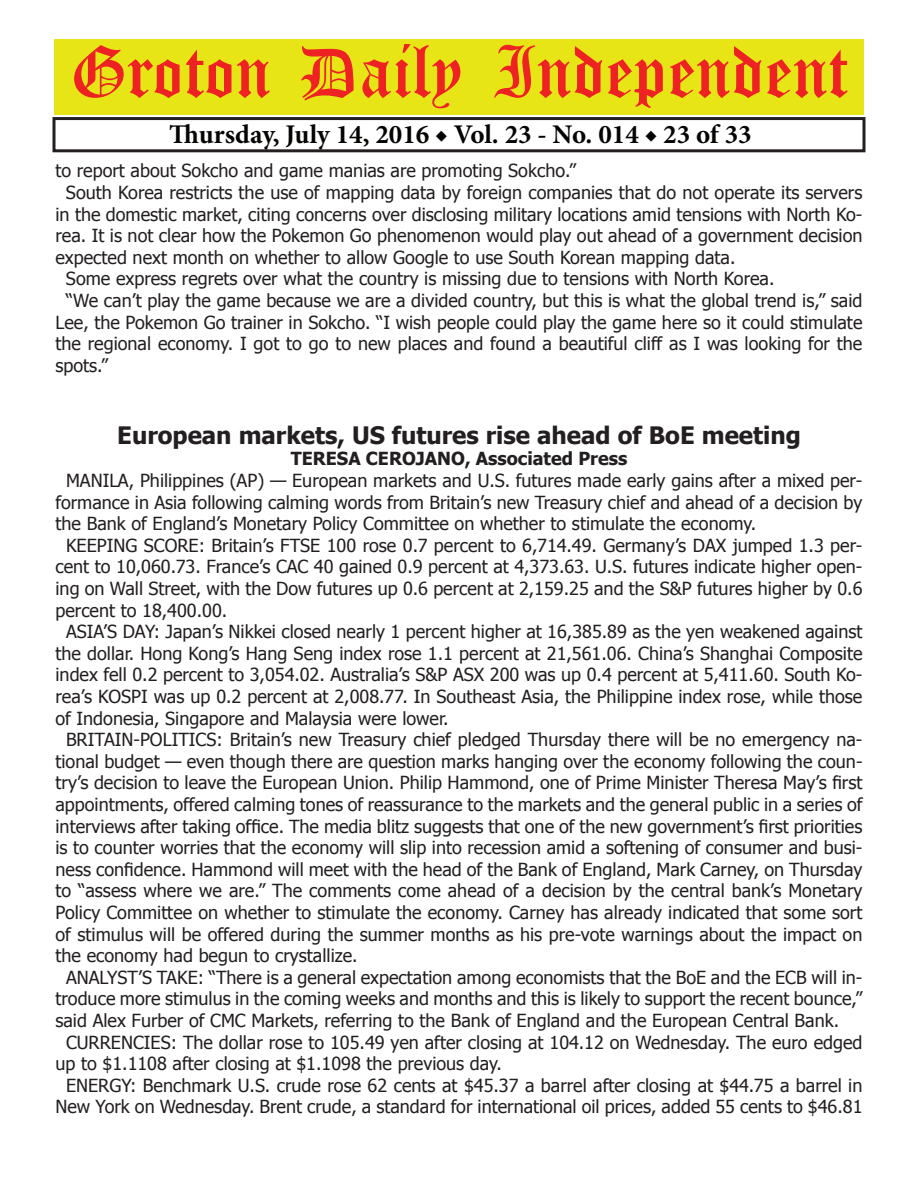
<style>
.page{position:relative;width:918px;height:1188px;background:#fff}
.page>*{position:absolute;margin:0;border:0;box-sizing:border-box;transform-origin:0 0}
.t1{font:54px "Old English Five";color:#ee2123}
.t2{font:700 27px "Minion Pro";color:#040503}
.t3{font:700 24px "Tahoma";color:#231f20}
.t4{font:18px "Tahoma";color:#231f20}
.t5{font:700 18px "Tahoma";color:#231f20}
</style>
<div class="page">
<div style="left:52px;top:117px;width:814px;height:35px;border:3px solid #231f20"></div>
<div style="left:54px;top:40px;width:810px;height:75px;background:#e7e515"></div>
<h1 class="t1" style="left:70px;top:47px;width:779px">Groton Daily Independent</h1>
<h2 class="t2" style="left:169px;top:116px;width:584px">Thursday, July 14, 2016 ◆ Vol. 23 - No. 014 ◆ 23 of 33</h2>
<p class="t4" style="left:56px;top:159px;width:522px">to report about Sokcho and game manias are promoting Sokcho.”</p>
<p class="t4" style="left:66px;top:180px;width:798px">South Korea restricts the use of mapping data by foreign companies that do not operate its servers</p>
<p class="t4" style="left:56px;top:202px;width:808px">in the domestic market, citing concerns over disclosing military locations amid tensions with North Ko-</p>
<p class="t4" style="left:56px;top:224px;width:808px">rea. It is not clear how the Pokemon Go phenomenon would play out ahead of a government decision</p>
<p class="t4" style="left:56px;top:245px;width:681px">expected next month on whether to allow Google to use South Korean mapping data.</p>
<p class="t4" style="left:66px;top:267px;width:710px">Some express regrets over what the country is missing due to tensions with North Korea.</p>
<p class="t4" style="left:66px;top:288px;width:798px">“We can’t play the game because we are a divided country, but this is what the global trend is,” said</p>
<p class="t4" style="left:56px;top:310px;width:808px">Lee, the Pokemon Go trainer in Sokcho. “I wish people could play the game here so it could stimulate</p>
<p class="t4" style="left:56px;top:332px;width:808px">the regional economy. I got to go to new places and found a beautiful cliff as I was looking for the</p>
<p class="t4" style="left:56px;top:353px;width:54px">spots.”</p>
<h3 class="t3" style="left:117px;top:418px;width:685px">European markets, US futures rise ahead of BoE meeting</h3>
<p class="t5" style="left:291px;top:446px;width:338px">TERESA CEROJANO, Associated Press</p>
<p class="t4" style="left:66px;top:468px;width:798px">MANILA, Philippines (AP) — European markets and U.S. futures made early gains after a mixed per-</p>
<p class="t4" style="left:56px;top:490px;width:808px">formance in Asia following calming words from Britain’s new Treasury chief and ahead of a decision by</p>
<p class="t4" style="left:56px;top:512px;width:702px">the Bank of England’s Monetary Policy Committee on whether to stimulate the economy.</p>
<p class="t4" style="left:66px;top:533px;width:798px">KEEPING SCORE: Britain’s FTSE 100 rose 0.7 percent to 6,714.49. Germany’s DAX jumped 1.3 per-</p>
<p class="t4" style="left:56px;top:555px;width:809px">cent to 10,060.73. France’s CAC 40 gained 0.9 percent at 4,373.63. U.S. futures indicate higher open-</p>
<p class="t4" style="left:56px;top:576px;width:808px">ing on Wall Street, with the Dow futures up 0.6 percent at 2,159.25 and the S&amp;P futures higher by 0.6</p>
<p class="t4" style="left:56px;top:598px;width:173px">percent to 18,400.00.</p>
<p class="t4" style="left:66px;top:620px;width:798px">ASIA’S DAY: Japan’s Nikkei closed nearly 1 percent higher at 16,385.89 as the yen weakened against</p>
<p class="t4" style="left:56px;top:641px;width:809px">the dollar. Hong Kong’s Hang Seng index rose 1.1 percent at 21,561.06. China’s Shanghai Composite</p>
<p class="t4" style="left:56px;top:663px;width:808px">index fell 0.2 percent to 3,054.02. Australia’s S&amp;P ASX 200 was up 0.4 percent at 5,411.60. South Ko-</p>
<p class="t4" style="left:56px;top:684px;width:808px">rea’s KOSPI was up 0.2 percent at 2,008.77. In Southeast Asia, the Philippine index rose, while those</p>
<p class="t4" style="left:56px;top:706px;width:395px">of Indonesia, Singapore and Malaysia were lower.</p>
<p class="t4" style="left:66px;top:728px;width:798px">BRITAIN-POLITICS: Britain’s new Treasury chief pledged Thursday there will be no emergency na-</p>
<p class="t4" style="left:56px;top:749px;width:809px">tional budget — even though there are question marks hanging over the economy following the coun-</p>
<p class="t4" style="left:56px;top:771px;width:808px">try’s decision to leave the European Union. Philip Hammond, one of Prime Minister Theresa May’s first</p>
<p class="t4" style="left:56px;top:792px;width:809px">appointments, offered calming tones of reassurance to the markets and the general public in a series of</p>
<p class="t4" style="left:56px;top:814px;width:808px">interviews after taking office. The media blitz suggests that one of the new government’s first priorities</p>
<p class="t4" style="left:56px;top:836px;width:808px">is to counter worries that the economy will slip into recession amid a softening of consumer and busi-</p>
<p class="t4" style="left:56px;top:857px;width:809px">ness confidence. Hammond will meet with the head of the Bank of England, Mark Carney, on Thursday</p>
<p class="t4" style="left:56px;top:879px;width:808px">to “assess where we are.” The comments come ahead of a decision by the central bank’s Monetary</p>
<p class="t4" style="left:56px;top:900px;width:808px">Policy Committee on whether to stimulate the economy. Carney has already indicated that some sort</p>
<p class="t4" style="left:56px;top:922px;width:808px">of stimulus will be offered during the summer months as his pre-vote warnings about the impact on</p>
<p class="t4" style="left:56px;top:944px;width:304px">the economy had begun to crystallize.</p>
<p class="t4" style="left:66px;top:965px;width:798px">ANALYST’S TAKE: “There is a general expectation among economists that the BoE and the ECB will in-</p>
<p class="t4" style="left:56px;top:987px;width:808px">troduce more stimulus in the coming weeks and months and this is likely to support the recent bounce,”</p>
<p class="t4" style="left:56px;top:1008px;width:785px">said Alex Furber of CMC Markets, referring to the Bank of England and the European Central Bank.</p>
<p class="t4" style="left:66px;top:1030px;width:798px">CURRENCIES: The dollar rose to 105.49 yen after closing at 104.12 on Wednesday. The euro edged</p>
<p class="t4" style="left:56px;top:1052px;width:448px">up to $1.1108 after closing at $1.1098 the previous day.</p>
<p class="t4" style="left:66px;top:1073px;width:798px">ENERGY: Benchmark U.S. crude rose 62 cents at $45.37 a barrel after closing at $44.75 a barrel in</p>
<p class="t4" style="left:56px;top:1095px;width:809px">New York on Wednesday. Brent crude, a standard for international oil prices, added 55 cents to $46.81</p>
</div>
